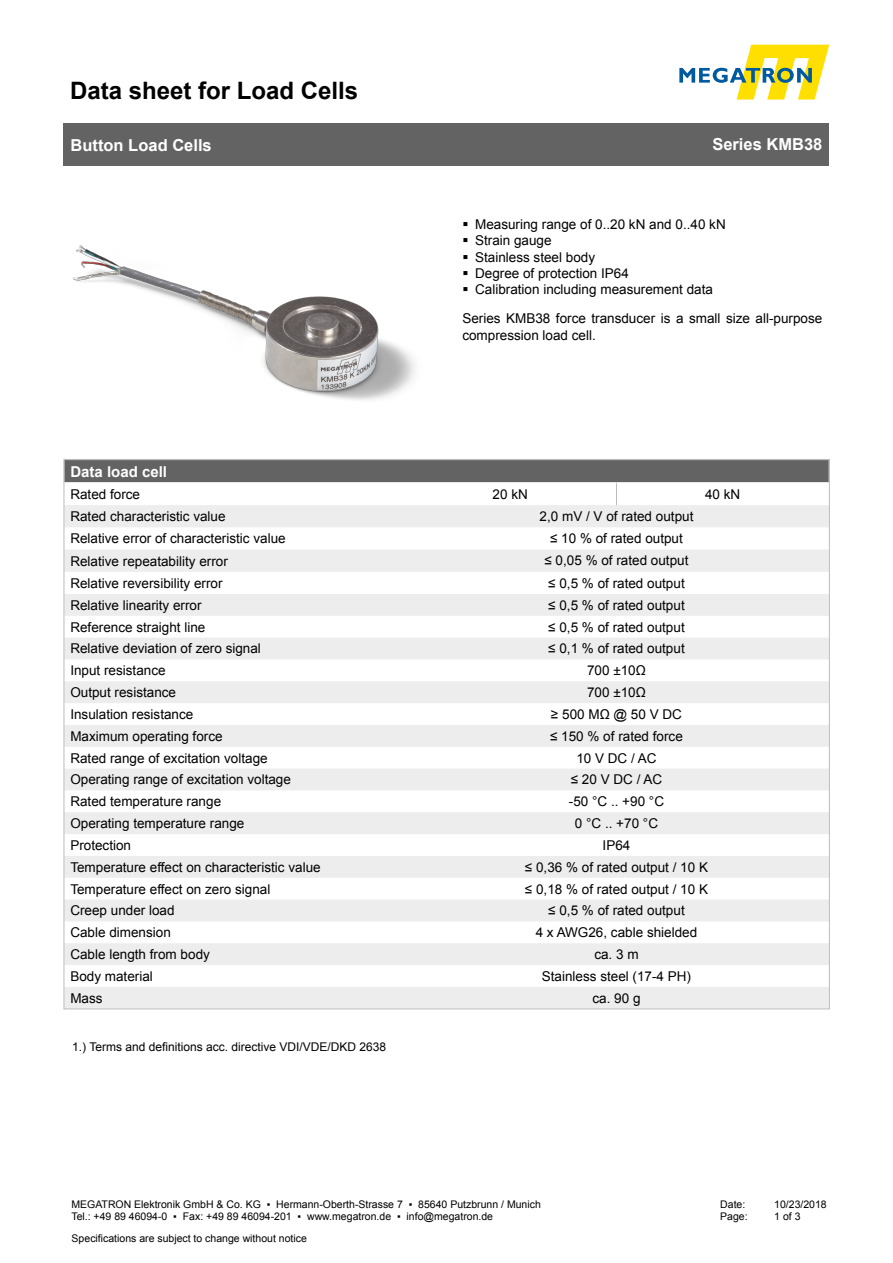
<style>
.page{position:relative;width:893px;height:1263px;background:#fff}
.page>*{position:absolute;margin:0;border:0;box-sizing:border-box;transform-origin:0 0}
.t1{font:700 24px "Arial";color:#000}
.t2{font:700 16.5px "Arial";color:#fff}
.t3{font:700 15px "Arial";color:#fff}
.t4{font:13.5px/16.2px "Arial";color:#000}
.t5{font:12px "Arial";color:#000}
.t6{font:10.5px "Arial";color:#000}
</style>
<div class="page">
<svg style="left:679px;top:45px;width:150px;height:55px"></svg>
<div style="left:64px;top:123px;width:765px;height:43px;background:#646363"></div>
<img style="left:72px;top:244px;width:343px;height:156px">
<svg style="left:66px;top:505px;width:762px;height:502px;fill:#efefef"></svg>
<svg style="left:66px;top:461px;width:762px;height:44px"></svg>
<h1 class="t1" style="left:70px;top:74px;width:290px">Data sheet for Load Cells</h1>
<p class="t2" style="left:71px;top:134px;width:143px">Button Load Cells</p>
<p class="t2" style="left:712px;top:133px;width:112px">Series KMB38</p>
<p class="t4" style="left:475px;top:217px;width:252px">Measuring range of 0..20 kN and 0..40 kN</p>
<p class="t4" style="left:475px;top:233px;width:78px">Strain gauge</p>
<p class="t4" style="left:475px;top:249px;width:122px">Stainless steel body</p>
<p class="t4" style="left:475px;top:265px;width:155px">Degree of protection IP64</p>
<p class="t4" style="left:475px;top:281px;width:239px">Calibration including measurement data</p>
<p class="t4" style="left:462px;top:311px;width:361px">Series KMB38 force transducer is a small size all-purpose compression load cell.</p>
<p class="t3" style="left:70px;top:461px;width:98px">Data load cell</p>
<p class="t4" style="left:70px;top:486px;width:71px">Rated force</p>
<p class="t4" style="left:493px;top:486px;width:37px">20 kN</p>
<p class="t4" style="left:705px;top:486px;width:37px">40 kN</p>
<p class="t4" style="left:70px;top:508px;width:157px">Rated characteristic value</p>
<p class="t4" style="left:540px;top:508px;width:155px">2,0 mV / V of rated output</p>
<p class="t4" style="left:70px;top:531px;width:217px">Relative error of characteristic value</p>
<p class="t4" style="left:550px;top:530px;width:134px">≤ 10 % of rated output</p>
<p class="t4" style="left:70px;top:553px;width:159px">Relative repeatability error</p>
<p class="t4" style="left:544px;top:553px;width:146px">≤ 0,05 % of rated output</p>
<p class="t4" style="left:70px;top:575px;width:154px">Relative reversibility error</p>
<p class="t4" style="left:548px;top:575px;width:138px">≤ 0,5 % of rated output</p>
<p class="t4" style="left:70px;top:597px;width:133px">Relative linearity error</p>
<p class="t4" style="left:548px;top:597px;width:138px">≤ 0,5 % of rated output</p>
<p class="t4" style="left:70px;top:619px;width:137px">Reference straight line</p>
<p class="t4" style="left:548px;top:619px;width:138px">≤ 0,5 % of rated output</p>
<p class="t4" style="left:70px;top:641px;width:192px">Relative deviation of zero signal</p>
<p class="t4" style="left:548px;top:641px;width:138px">≤ 0,1 % of rated output</p>
<p class="t4" style="left:70px;top:662px;width:97px">Input resistance</p>
<p class="t4" style="left:587px;top:662px;width:60px">700 ±10Ω</p>
<p class="t4" style="left:70px;top:684px;width:107px">Output resistance</p>
<p class="t4" style="left:587px;top:684px;width:60px">700 ±10Ω</p>
<p class="t4" style="left:70px;top:706px;width:125px">Insulation resistance</p>
<p class="t4" style="left:551px;top:706px;width:133px">≥ 500 MΩ @ 50 V DC</p>
<p class="t4" style="left:70px;top:728px;width:154px">Maximum operating force</p>
<p class="t4" style="left:550px;top:728px;width:134px">≤ 150 % of rated force</p>
<p class="t4" style="left:70px;top:750px;width:199px">Rated range of excitation voltage</p>
<p class="t4" style="left:576px;top:750px;width:82px">10 V DC / AC</p>
<p class="t4" style="left:70px;top:772px;width:222px">Operating range of excitation voltage</p>
<p class="t4" style="left:571px;top:772px;width:93px">≤ 20 V DC / AC</p>
<p class="t4" style="left:70px;top:793px;width:152px">Rated temperature range</p>
<p class="t4" style="left:569px;top:793px;width:97px">-50 °C .. +90 °C</p>
<p class="t4" style="left:70px;top:815px;width:176px">Operating temperature range</p>
<p class="t4" style="left:575px;top:815px;width:85px">0 °C .. +70 °C</p>
<p class="t4" style="left:70px;top:837px;width:62px">Protection</p>
<p class="t4" style="left:603px;top:837px;width:29px">IP64</p>
<p class="t4" style="left:70px;top:859px;width:252px">Temperature effect on characteristic value</p>
<p class="t4" style="left:525px;top:859px;width:185px">≤ 0,36 % of rated output / 10 K</p>
<p class="t4" style="left:70px;top:881px;width:202px">Temperature effect on zero signal</p>
<p class="t4" style="left:525px;top:881px;width:185px">≤ 0,18 % of rated output / 10 K</p>
<p class="t4" style="left:70px;top:903px;width:106px">Creep under load</p>
<p class="t4" style="left:548px;top:903px;width:138px">≤ 0,5 % of rated output</p>
<p class="t4" style="left:70px;top:924px;width:102px">Cable dimension</p>
<p class="t4" style="left:536px;top:924px;width:163px">4 x AWG26, cable shielded</p>
<p class="t4" style="left:70px;top:946px;width:141px">Cable length from body</p>
<p class="t4" style="left:594px;top:946px;width:46px">ca. 3 m</p>
<p class="t4" style="left:70px;top:968px;width:84px">Body material</p>
<p class="t4" style="left:542px;top:968px;width:151px">Stainless steel (17-4 PH)</p>
<p class="t4" style="left:70px;top:990px;width:34px">Mass</p>
<p class="t4" style="left:592px;top:990px;width:50px">ca. 90 g</p>
<p class="t5" style="left:72px;top:1038px;width:315px">1.) Terms and definitions acc. directive VDI/VDE/DKD 2638</p>
<p class="t6" style="left:71px;top:1197px;width:471px">MEGATRON Elektronik GmbH &amp; Co. KG ▪ Hermann-Oberth-Strasse 7 ▪ 85640 Putzbrunn / Munich</p>
<p class="t6" style="left:71px;top:1210px;width:423px">Tel.: +49 89 46094-0 ▪ Fax: +49 89 46094-201 ▪ www.megatron.de ▪ info@megatron.de</p>
<p class="t6" style="left:72px;top:1231px;width:237px">Specifications are subject to change without notice</p>
<p class="t6" style="left:720px;top:1197px;width:27px">Date:</p>
<p class="t6" style="left:774px;top:1197px;width:54px">10/23/2018</p>
<p class="t6" style="left:720px;top:1210px;width:29px">Page:</p>
<p class="t6" style="left:774px;top:1210px;width:28px">1 of 3</p>
</div>
